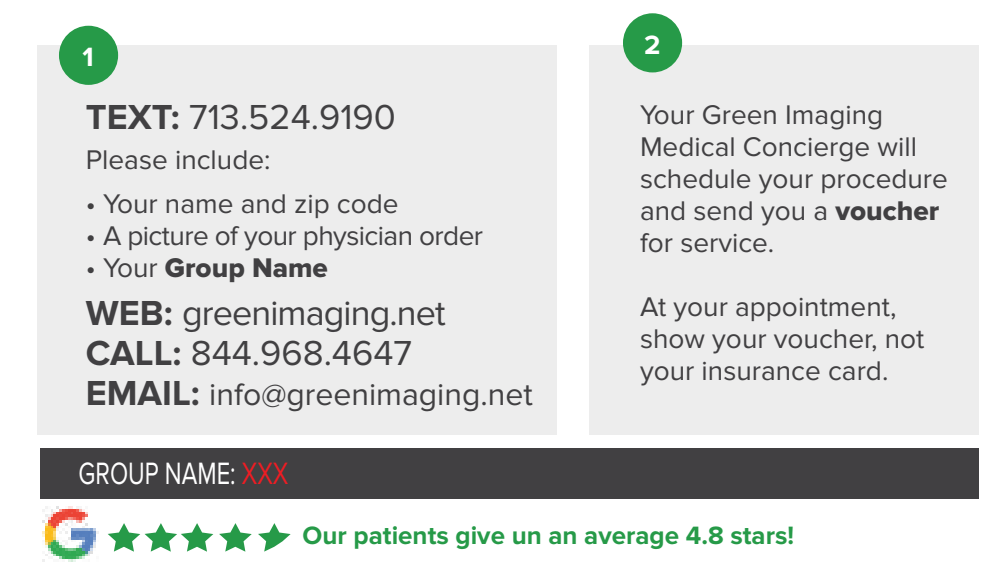
<style>
.page{position:relative;width:1008px;height:576px;background:#fff}
.page>*{position:absolute;margin:0;border:0;box-sizing:border-box;transform-origin:0 0}
.t1{font:36px/40px "Proxima Nova";letter-spacing:-.025em;color:#414042}
.t2{font:36px "Proxima Nova";color:#414042}
.t3{font:32px "Proxima Nova";color:#414042}
.t4{font:32px "Proxima Nova";color:#fff;scale:.74 1}
.t5{font:28px/32px "Proxima Nova";color:#414042}
.t6{font:28px "Proxima Nova";letter-spacing:-.02em;color:#414042}
.t7{font:28px "Proxima Nova Extrabld";color:#414042}
.t8{font:700 27.6px "Proxima Nova";color:#fff}
.t9{font:700 26px "Proxima Nova";color:#269a48}
.s1{font-weight:700}
.s2{font-family:"Proxima Nova"}
.s3{font-weight:700;font-size:36px}
.s4{color:#ed1d24}
.s5{font-family:"Proxima Nova Extrabld"}
</style>
<div class="page">
<div style="left:38px;top:45px;width:519px;height:390px;background:#ededed"></div>
<div style="left:589px;top:45px;width:390px;height:390px;background:#ededed"></div>
<div style="left:59px;top:26px;width:59px;height:59px;background:#269a48;border-radius:50%"></div>
<div style="left:623px;top:13px;width:59px;height:59px;background:#269a48;border-radius:50%"></div>
<div style="left:41px;top:448px;width:938px;height:51px;background:#414042"></div>
<svg style="left:108px;top:523px;width:105px;height:29px"></svg>
<svg style="left:219px;top:523px;width:33px;height:29px"></svg>
<svg style="left:258px;top:523px;width:33px;height:29px"></svg>
<img style="left:43px;top:507px;width:55px;height:55px">
<p class="t8" style="left:83px;top:41px;width:13px">1</p>
<p class="t2" style="left:86px;top:97px;width:312px"><span class="s1">TEXT:</span> 713.524.9190</p>
<p class="t5" style="left:86px;top:144px;width:186px">Please include:</p>
<p class="t5" style="left:86px;top:188px;width:314px">• Your name and zip code</p>
<p class="t6" style="left:86px;top:220px;width:399px">• A picture of your physician order</p>
<p class="t7" style="left:86px;top:252px;width:244px"><span class="s2">• Your</span> Group Name</p>
<p class="t1" style="left:86px;top:294px;width:362px"><span class="s1">WEB:</span> greenimaging.net<br><span class="s1">CALL:</span> 844.968.4647</p>
<p class="t3" style="left:86px;top:376px;width:449px"><span class="s3">EMAIL:</span> info@greenimaging.net</p>
<p class="t4" style="left:79px;top:455px;width:285px">GROUP NAME: <span class="s4">XXX</span></p>
<p class="t8" style="left:644px;top:29px;width:18px">2</p>
<p class="t5" style="left:640px;top:99px;width:309px">Your Green Imaging<br>Medical Concierge will schedule your procedure and send you a <span class="s5">voucher </span>for service.</p>
<p class="t5" style="left:640px;top:291px;width:286px">At your appointment, show your voucher, not your insurance card.</p>
<p class="t9" style="left:303px;top:520px;width:493px">Our patients give un an average 4.8 stars!</p>
</div>
